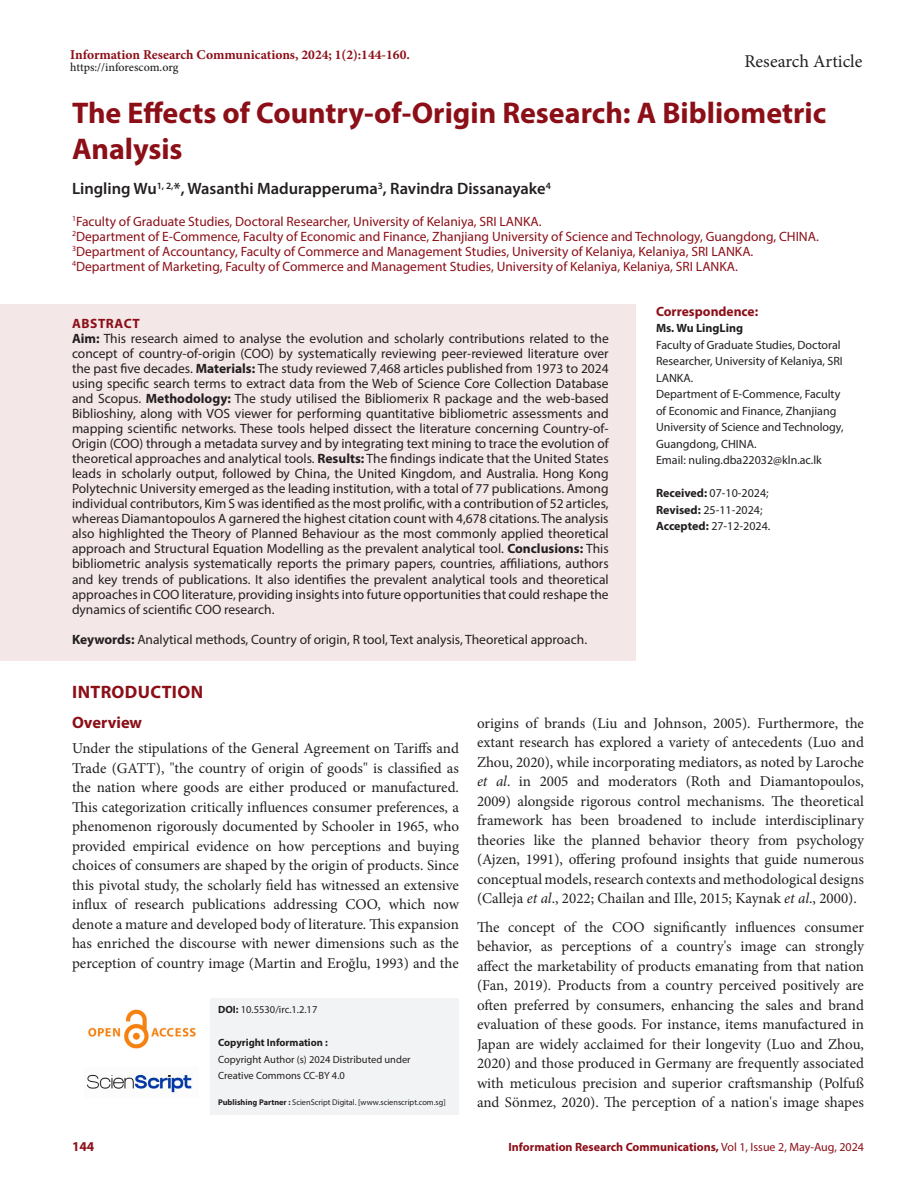
<style>
.page{position:relative;width:918px;height:1188px;background:#fff}
.page>*{position:absolute;margin:0;border:0;box-sizing:border-box;transform-origin:0 0}
.Art_Title{font:700 30px/36px "Myriad Pro";color:#8c0f18}
.t1{font:18px "Minion Pro";color:#231f20}
.Intro_head{font:700 18px "Myriad Pro";letter-spacing:.02em;color:#8c0f18}
.Author_Names{font:600 16.5px "Myriad Pro";color:#231f20}
.Heading_2_after_head{font:700 16.5px "Myriad Pro";color:#8c0f18}
.Body_text__FO{font:15px/19.5px "Minion Pro";color:#231f20;text-align:justify}
.Body_text{font:15px/19.5px "Minion Pro";color:#231f20;text-align:justify}
.Abstract_TXT{font:13.5px/15px "Myriad Pro";color:#231f20;text-align:justify}
.Author_Affiliations{font:13.5px "Myriad Pro";color:#8c0f18}
.KY{font:13.5px "Myriad Pro";color:#231f20}
.t2{font:700 13.5px "Minion Pro";color:#8c0f18}
.Correspondence_head{font:700 13.5px "Myriad Pro";color:#8c0f18}
.ABS_Heading{font:700 13.5px "Myriad Pro";letter-spacing:.04em;color:#8c0f18}
.Correspondence_AU_Aff{font:12px/16.5px "Myriad Pro";color:#231f20}
.Journal_Dates{font:12px/16.5px "Myriad Pro";color:#231f20}
.t3{font:700 12px "Myriad Pro";color:#8c0f18}
.t4{font:500 12px "Minion Pro";letter-spacing:-.01em;color:#231f20}
.Correspondence_AU{font:700 12px "Myriad Pro";color:#231f20}
.t5{font:10.5px/16.5px "Myriad Pro";color:#231f20}
.t6{font:700 10.5px "Myriad Pro";color:#231f20}
.t7{font:8.25px "Myriad Pro";color:#231f20}
.s1{font-weight:700}
.s2{font-style:italic}
.s3{font-weight:400}
</style>
<div class="page">
<img style="left:88px;top:1009px;width:108px;height:40px">
<img style="left:86px;top:1073px;width:107px;height:20px">
<div style="left:211px;top:998px;width:248px;height:36px;background:#f2f3f4"></div>
<div style="left:211px;top:1031px;width:248px;height:26px;background:#f2f3f4"></div>
<div style="left:211px;top:1048px;width:248px;height:25px;background:#f2f3f4"></div>
<div style="left:211px;top:1064px;width:248px;height:26px;background:#f2f3f4"></div>
<div style="left:211px;top:1084px;width:248px;height:30px;background:#f2f3f4"></div>
<div style="left:0;top:305px;width:636px;height:40px;background:#f4e7e8"></div>
<div style="left:0;top:320px;width:636px;height:310px;background:#f4e7e8"></div>
<div style="left:0;top:620px;width:636px;height:40px;background:#f4e7e8"></div>
<p class="t2" style="left:70px;top:45px;width:341px">Information Research Communications, 2024; 1(2):144-160.</p>
<p class="t4" style="left:70px;top:59px;width:110px">https://inforescom.org</p>
<h2 class="t1" style="left:744px;top:49px;width:120px">Research Article</h2>
<p class="Art_Title" style="left:72px;top:94px;width:756px">The Effects of Country-of-Origin Research: A Bibliometric<br>Analysis</p>
<p class="Author_Names" style="left:72px;top:178px;width:480px">Lingling Wu<sup>1,</sup> <sup>2,</sup>*, Wasanthi Madurapperuma<sup>3</sup>, Ravindra Dissanayake<sup>4</sup></p>
<p class="Author_Affiliations" style="left:72px;top:213px;width:471px"><sup>1</sup>Faculty of Graduate Studies, Doctoral Researcher, University of Kelaniya, SRI LANKA.</p>
<p class="Author_Affiliations" style="left:72px;top:228px;width:748px"><sup>2</sup>Department of E-Commence, Faculty of Economic and Finance, Zhanjiang University of Science and Technology, Guangdong, CHINA.</p>
<p class="Author_Affiliations" style="left:72px;top:243px;width:683px"><sup>3</sup>Department of Accountancy, Faculty of Commerce and Management Studies, University of Kelaniya, Kelaniya, SRI LANKA.</p>
<p class="Author_Affiliations" style="left:72px;top:258px;width:667px"><sup>4</sup>Department of Marketing, Faculty of Commerce and Management Studies, University of Kelaniya, Kelaniya, SRI LANKA.</p>
<p class="Correspondence_head" style="left:656px;top:302px;width:104px">Correspondence:</p>
<p class="Correspondence_AU" style="left:656px;top:320px;width:88px">Ms. Wu LingLing</p>
<p class="Correspondence_AU_Aff" style="left:656px;top:336px;width:188px">Faculty of Graduate Studies, Doctoral<br>Researcher, University of Kelaniya, SRI<br>LANKA.</p>
<p class="Correspondence_AU_Aff" style="left:656px;top:386px;width:189px">Department of E-Commence, Faculty of Economic and Finance, Zhanjiang<br>University of Science and Technology,<br>Guangdong, CHINA.</p>
<p class="Correspondence_AU_Aff" style="left:656px;top:452px;width:167px">Email: nuling.dba22032@kln.ac.lk</p>
<p class="ABS_Heading" style="left:72px;top:315px;width:69px">ABSTRACT</p>
<p class="Abstract_TXT" style="left:72px;top:331px;width:538px"><span class="s1">Aim:</span> This research aimed to analyse the evolution and scholarly contributions related to the concept of country-of-origin (COO) by systematically reviewing peer-reviewed literature over the past five decades. <span class="s1">Materials:</span> The study reviewed 7,468 articles published from 1973 to 2024 using specific search terms to extract data from the Web of Science Core Collection Database and Scopus. <span class="s1">Methodology:</span> The study utilised the Bibliomerix R package and the web-based Biblioshiny, along with VOS viewer for performing quantitative bibliometric assessments and mapping scientific networks. These tools helped dissect the literature concerning Country-of-Origin (COO) through a metadata survey and by integrating text mining to trace the evolution of theoretical approaches and analytical tools. <span class="s1">Results:</span> The findings indicate that the United States leads in scholarly output, followed by China, the United Kingdom, and Australia. Hong Kong Polytechnic University emerged as the leading institution, with a total of 77 publications. Among individual contributors, Kim S was identified as the most prolific, with a contribution of 52 articles, whereas Diamantopoulos A garnered the highest citation count with 4,678 citations. The analysis also highlighted the Theory of Planned Behaviour as the most commonly applied theoretical approach and Structural Equation Modelling as the prevalent analytical tool. <span class="s1">Conclusions:</span> This bibliometric analysis systematically reports the primary papers, countries, affiliations, authors and key trends of publications. It also identifies the prevalent analytical tools and theoretical approaches in COO literature, providing insights into future opportunities that could reshape the dynamics of scientific COO research.</p>
<p class="KY" style="left:72px;top:631px;width:517px"><span class="s1">Keywords:</span> Analytical methods, Country of origin, R tool, Text analysis, Theoretical approach.</p>
<p class="Intro_head" style="left:72px;top:680px;width:132px">INTRODUCTION</p>
<p class="Heading_2_after_head" style="left:72px;top:711px;width:72px">Overview</p>
<p class="Body_text__FO" style="left:72px;top:739px;width:389px">Under the stipulations of the General Agreement on Tariffs and Trade (GATT), "the country of origin of goods" is classified as the nation where goods are either produced or manufactured.<br>This categorization critically influences consumer preferences, a phenomenon rigorously documented by Schooler in 1965, who provided empirical evidence on how perceptions and buying choices of consumers are shaped by the origin of products. Since this pivotal study, the scholarly field has witnessed an extensive influx of research publications addressing COO, which now denote a mature and developed body of literature. This expansion has enriched the discourse with newer dimensions such as the perception of country image (Martin and Eroğlu, 1993) and the</p>
<p class="Journal_Dates" style="left:656px;top:485px;width:116px"><span class="s1">Received:</span> 07-10-2024;<br><span class="s1">Revised:</span> 25-11-2024;<br><span class="s1">Accepted:</span> 27-12-2024.</p>
<p class="Body_text__FO" style="left:477px;top:713px;width:389px">origins of brands (Liu and Johnson, 2005). Furthermore, the extant research has explored a variety of antecedents (Luo and Zhou, 2020), while incorporating mediators, as noted by Laroche <span class="s2">et al</span>. in 2005 and moderators (Roth and Diamantopoulos, 2009) alongside rigorous control mechanisms. The theoretical framework has been broadened to include interdisciplinary theories like the planned behavior theory from psychology (Ajzen, 1991), offering profound insights that guide numerous conceptual models, research contexts and methodological designs (Calleja <span class="s2">et al</span>., 2022; Chailan and Ille, 2015; Kaynak <span class="s2">et al</span>., 2000).</p>
<p class="Body_text" style="left:477px;top:917px;width:389px">The concept of the COO significantly influences consumer behavior, as perceptions of a country's image can strongly affect the marketability of products emanating from that nation (Fan, 2019). Products from a country perceived positively are often preferred by consumers, enhancing the sales and brand evaluation of these goods. For instance, items manufactured in Japan are widely acclaimed for their longevity (Luo and Zhou, 2020) and those produced in Germany are frequently associated with meticulous precision and superior craftsmanship (Polfuß and Sönmez, 2020). The perception of a nation's image shapes</p>
<p class="t5" style="left:218px;top:1001px;width:101px"><span class="s1">DOI:</span> 10.5530/irc.1.2.17</p>
<p class="t6" style="left:218px;top:1036px;width:111px">Copyright Information :</p>
<p class="t5" style="left:218px;top:1051px;width:194px">Copyright Author (s) 2024 Distributed under<br>Creative Commons CC-BY 4.0</p>
<p class="t7" style="left:218px;top:1097px;width:229px"><span class="s1">Publishing Partner :</span> ScienScript Digital. [www.scienscript.com.sg]</p>
<p class="Correspondence_head" style="left:72px;top:1137px;width:24px">144</p>
<p class="t3" style="left:508px;top:1139px;width:357px">Information Research Communications, <span class="s3">Vol 1, Issue 2, May-Aug, 2024</span></p>
</div>
